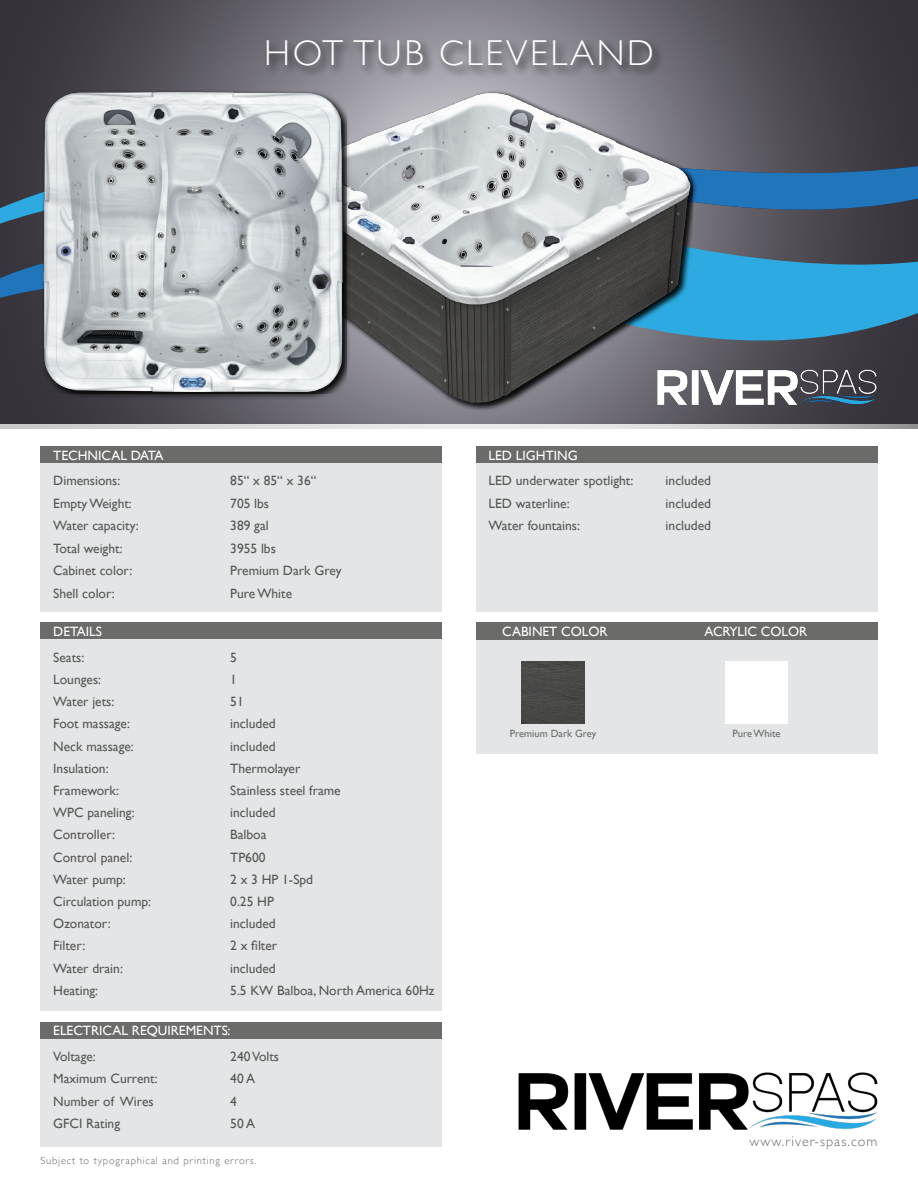
<style>
.page{position:relative;width:918px;height:1188px;background:#fff}
.page>*{position:absolute;margin:0;border:0;box-sizing:border-box;transform-origin:0 0}
.t1{font:300 36px "Gill Sans";letter-spacing:.075em;color:#fff}
.t2{font:300 14.1px "Gill Sans";letter-spacing:.075em;color:#6b6b6a}
.t3{font:13.5px "Gill Sans";color:#575756}
.t4{font:13.5px "Gill Sans";color:#fff}
.t5{font:300 10.5px "Gill Sans";letter-spacing:.075em;color:#6b6b6a}
.t6{font:10.5px "Gill Sans";color:#6b6b6a}
</style>
<div class="page">
<svg style="left:0;top:0;width:918px;height:424px;background:#56535b"></svg>
<svg style="left:0;top:322px;width:918px;height:39px;background:#3c5c70"></svg>
<svg style="left:0;top:155px;width:918px;height:167px;background:#376f93"></svg>
<img style="left:699px;top:366px;width:179px;height:42px">
<div style="left:263px;top:37px;width:401px;height:41px;background:#000;opacity:.75"></div>
<div style="left:280px;top:90px;width:419px;height:321px;background:#000;opacity:.75"></div>
<img style="left:276px;top:89px;width:417px;height:320px">
<div style="left:41px;top:90px;width:311px;height:311px;background:#000;opacity:.75"></div>
<img style="left:40px;top:89px;width:307px;height:305px">
<svg style="left:0;top:424px;width:918px;height:5px;background:#d4d4d4"></svg>
<div style="left:40px;top:446px;width:402px;height:17px;background:#6b6b6a"></div>
<div style="left:40px;top:463px;width:402px;height:149px;background:#e3e5e6"></div>
<div style="left:40px;top:623px;width:402px;height:17px;background:#6b6b6a"></div>
<div style="left:40px;top:640px;width:402px;height:371px;background:#e3e5e6"></div>
<div style="left:40px;top:1022px;width:402px;height:17px;background:#6b6b6a"></div>
<div style="left:40px;top:1039px;width:402px;height:108px;background:#e3e5e6"></div>
<div style="left:476px;top:446px;width:402px;height:17px;background:#6b6b6a"></div>
<div style="left:476px;top:463px;width:402px;height:149px;background:#e3e5e6"></div>
<img style="left:518px;top:1072px;width:360px;height:58px">
<div style="left:476px;top:623px;width:402px;height:17px;background:#6b6b6a"></div>
<div style="left:476px;top:640px;width:402px;height:113px;background:#e3e5e6"></div>
<div style="left:522px;top:662px;width:62px;height:62px;background:#484847"></div>
<div style="left:725px;top:662px;width:63px;height:62px;background:#fff"></div>
<h1 class="t1" style="left:264px;top:25px;width:391px">HOT TUB CLEVELAND</h1>
<p class="t4" style="left:53px;top:447px;width:112px">TECHNICAL DATA</p>
<p class="t3" style="left:53px;top:473px;width:69px">Dimensions:</p>
<p class="t3" style="left:230px;top:473px;width:88px">85“ x 85“ x 36“</p>
<p class="t3" style="left:53px;top:495px;width:80px">Empty Weight:</p>
<p class="t3" style="left:230px;top:495px;width:40px">705 lbs</p>
<p class="t3" style="left:53px;top:518px;width:87px">Water capacity:</p>
<p class="t3" style="left:230px;top:518px;width:40px">389 gal</p>
<p class="t3" style="left:53px;top:540px;width:71px">Total weight:</p>
<p class="t3" style="left:230px;top:540px;width:47px">3955 lbs</p>
<p class="t3" style="left:53px;top:563px;width:81px">Cabinet color:</p>
<p class="t3" style="left:230px;top:563px;width:113px">Premium Dark Grey</p>
<p class="t3" style="left:53px;top:585px;width:63px">Shell color:</p>
<p class="t3" style="left:230px;top:585px;width:63px">Pure White</p>
<p class="t4" style="left:53px;top:623px;width:50px">DETAILS</p>
<p class="t3" style="left:53px;top:649px;width:33px">Seats:</p>
<p class="t3" style="left:230px;top:649px;width:8px">5</p>
<p class="t3" style="left:53px;top:672px;width:49px">Lounges:</p>
<p class="t3" style="left:230px;top:672px;width:8px">1</p>
<p class="t3" style="left:53px;top:694px;width:63px">Water jets:</p>
<p class="t3" style="left:230px;top:694px;width:15px">51</p>
<p class="t3" style="left:53px;top:716px;width:78px">Foot massage:</p>
<p class="t3" style="left:230px;top:716px;width:47px">included</p>
<p class="t3" style="left:53px;top:738px;width:82px">Neck massage:</p>
<p class="t3" style="left:230px;top:738px;width:47px">included</p>
<p class="t3" style="left:53px;top:760px;width:57px">Insulation:</p>
<p class="t3" style="left:230px;top:760px;width:72px">Thermolayer</p>
<p class="t3" style="left:53px;top:783px;width:67px">Framework:</p>
<p class="t3" style="left:230px;top:783px;width:112px">Stainless steel frame</p>
<p class="t3" style="left:53px;top:805px;width:83px">WPC paneling:</p>
<p class="t3" style="left:230px;top:805px;width:47px">included</p>
<p class="t3" style="left:53px;top:827px;width:63px">Controller:</p>
<p class="t3" style="left:230px;top:827px;width:38px">Balboa</p>
<p class="t3" style="left:53px;top:849px;width:81px">Control panel:</p>
<p class="t3" style="left:230px;top:849px;width:37px">TP600</p>
<p class="t3" style="left:53px;top:871px;width:74px">Water pump:</p>
<p class="t3" style="left:230px;top:871px;width:84px">2 x 3 HP 1-Spd</p>
<p class="t3" style="left:53px;top:894px;width:99px">Circulation pump:</p>
<p class="t3" style="left:230px;top:894px;width:45px">0.25 HP</p>
<p class="t3" style="left:53px;top:916px;width:59px">Ozonator:</p>
<p class="t3" style="left:230px;top:916px;width:47px">included</p>
<p class="t3" style="left:53px;top:938px;width:34px">Filter:</p>
<p class="t3" style="left:230px;top:938px;width:49px">2 x filter</p>
<p class="t3" style="left:53px;top:960px;width:71px">Water drain:</p>
<p class="t3" style="left:230px;top:960px;width:47px">included</p>
<p class="t3" style="left:53px;top:982px;width:46px">Heating:</p>
<p class="t3" style="left:230px;top:982px;width:206px">5.5 KW Balboa, North America 60Hz</p>
<p class="t4" style="left:53px;top:1023px;width:179px">ELECTRICAL REQUIREMENTS:</p>
<p class="t3" style="left:53px;top:1049px;width:44px">Voltage:</p>
<p class="t3" style="left:230px;top:1049px;width:50px">240 Volts</p>
<p class="t3" style="left:53px;top:1071px;width:106px">Maximum Current:</p>
<p class="t3" style="left:230px;top:1071px;width:26px">40 A</p>
<p class="t3" style="left:53px;top:1093px;width:102px">Number of Wires</p>
<p class="t3" style="left:230px;top:1093px;width:8px">4</p>
<p class="t3" style="left:53px;top:1115px;width:68px">GFCI Rating</p>
<p class="t3" style="left:230px;top:1115px;width:26px">50 A</p>
<p class="t5" style="left:40px;top:1153px;width:218px">Subject to typographical and printing errors.</p>
<p class="t4" style="left:489px;top:447px;width:91px">LED LIGHTING</p>
<p class="t3" style="left:489px;top:473px;width:146px">LED underwater spotlight:</p>
<p class="t3" style="left:666px;top:473px;width:47px">included</p>
<p class="t3" style="left:489px;top:495px;width:83px">LED waterline:</p>
<p class="t3" style="left:666px;top:495px;width:47px">included</p>
<p class="t3" style="left:489px;top:518px;width:93px">Water fountains:</p>
<p class="t3" style="left:666px;top:518px;width:47px">included</p>
<p class="t4" style="left:489px;top:623px;width:107px">CABINET COLOR</p>
<p class="t4" style="left:666px;top:623px;width:97px">SHELL COLOUR</p>
<p class="t4" style="left:502px;top:623px;width:107px">CABINET COLOR</p>
<p class="t4" style="left:705px;top:623px;width:104px">ACRYLIC COLOR</p>
<p class="t6" style="left:498px;top:727px;width:47px">Dark Grey</p>
<p class="t6" style="left:510px;top:727px;width:88px">Premium Dark Grey</p>
<p class="t6" style="left:732px;top:727px;width:50px">Pure White</p>
<p class="t2" style="left:750px;top:1130px;width:129px">www.river-spas.com</p>
</div>
